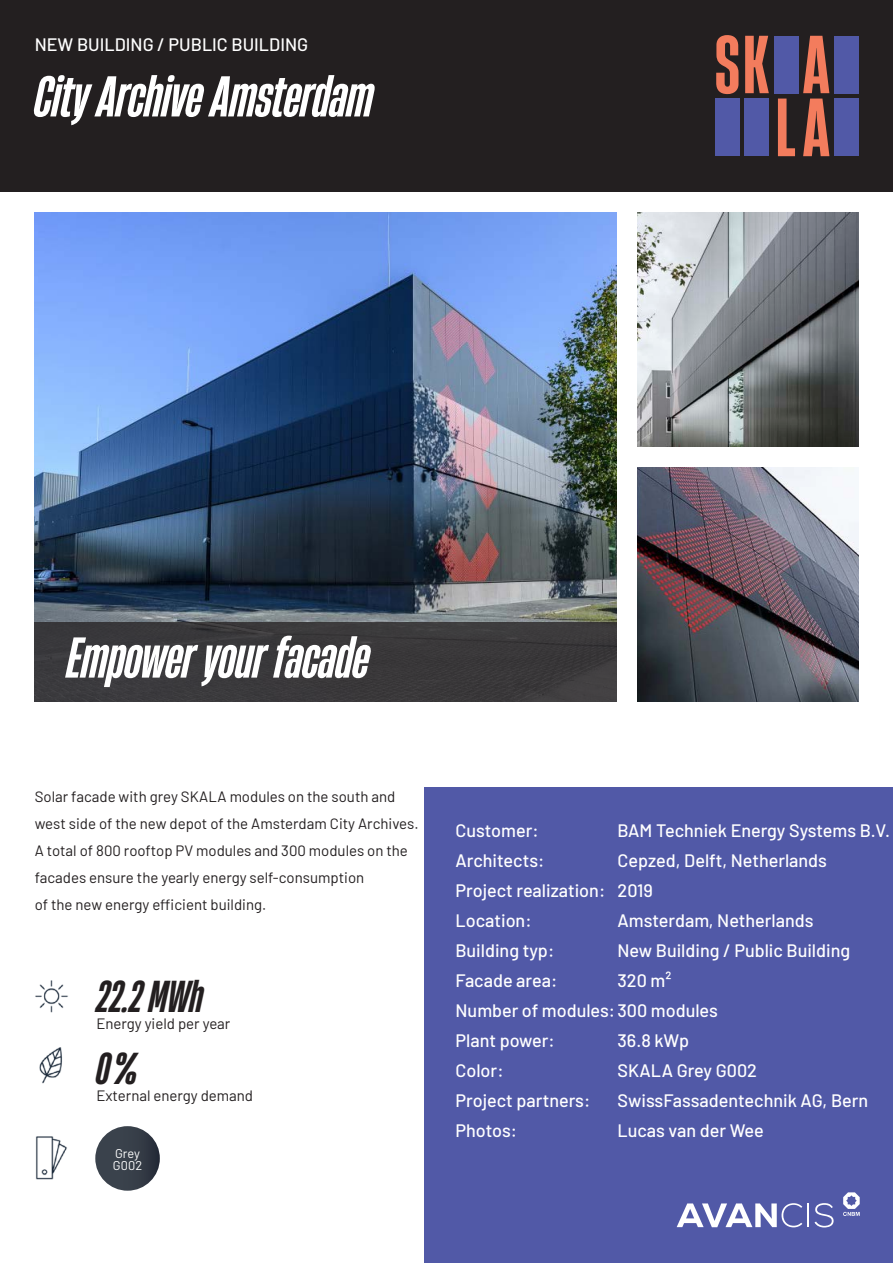
<style>
.page{position:relative;width:893px;height:1263px;background:#fff}
.page>*{position:absolute;margin:0;border:0;box-sizing:border-box;transform-origin:0 0}
.t1{font:italic 700 54px "Heading Now 36";color:#fff}
.t2{font:italic 700 42px "Heading Now 36";color:#231f20}
.t3{font:500 18px "Barlow";color:#fff}
.t4{font:15px/27px "Barlow";color:#231f20}
.t5{font:12.75px/12.8px "Barlow";color:#fff}
</style>
<div class="page">
<div style="left:424px;top:787px;width:469px;height:476px;background:#5159a7"></div>
<div style="left:0;top:0;width:893px;height:191px;background:#231f20"></div>
<img style="left:638px;top:468px;width:221px;height:234px">
<img style="left:34px;top:213px;width:583px;height:409px">
<img style="left:638px;top:213px;width:221px;height:233px">
<img style="left:35px;top:980px;width:33px;height:33px">
<img style="left:39px;top:1047px;width:23px;height:37px">
<img style="left:35px;top:1136px;width:32px;height:44px">
<svg style="left:677px;top:1203px;width:125px;height:24px"></svg>
<hr style="left:807px;top:1203px;width:2px;height:24px;background:#fff">
<svg style="left:814px;top:1203px;width:20px;height:24px"></svg>
<svg style="left:843px;top:1192px;width:17px;height:24px"></svg>
<div style="left:34px;top:622px;width:583px;height:80px;background:#3a393b"></div>
<svg style="left:95px;top:1126px;width:65px;height:65px"></svg>
<div style="left:774px;top:36px;width:25px;height:57px;background:#5159a7"></div>
<div style="left:834px;top:36px;width:24px;height:57px;background:#5159a7"></div>
<div style="left:715px;top:99px;width:24px;height:57px;background:#5159a7"></div>
<div style="left:745px;top:99px;width:24px;height:57px;background:#5159a7"></div>
<div style="left:834px;top:99px;width:24px;height:57px;background:#5159a7"></div>
<svg style="left:803px;top:36px;width:26px;height:57px"></svg>
<svg style="left:803px;top:99px;width:26px;height:57px"></svg>
<svg style="left:778px;top:99px;width:17px;height:57px"></svg>
<svg style="left:745px;top:36px;width:24px;height:57px"></svg>
<svg style="left:716px;top:35px;width:22px;height:59px"></svg>
<p class="t3" style="left:35px;top:32px;width:275px">NEW BUILDING / PUBLIC BUILDING</p>
<p class="t1" style="left:35px;top:59px;width:340px">City Archive Amsterdam</p>
<p class="t1" style="left:67px;top:620px;width:304px">Empower your facade</p>
<p class="t4" style="left:35px;top:782px;width:385px">Solar facade with grey SKALA modules on the south and west side of the new depot of the Amsterdam City Archives.<br>A total of 800 rooftop PV modules and 300 modules on the facades ensure the yearly energy self-consumption</p>
<p class="t4" style="left:35px;top:890px;width:233px">of the new energy efficient building.</p>
<p class="t2" style="left:96px;top:967px;width:109px">22.2 MWh</p>
<p class="t4" style="left:96px;top:1009px;width:135px">Energy yield per year</p>
<p class="t2" style="left:96px;top:1039px;width:43px">0 %</p>
<p class="t4" style="left:96px;top:1081px;width:158px">External energy demand</p>
<p class="t5" style="left:113px;top:1146px;width:31px">Grey<br>G002</p>
<p class="t3" style="left:455px;top:817px;width:85px">Customer:</p>
<p class="t3" style="left:617px;top:817px;width:274px">BAM Techniek Energy Systems B.V.</p>
<p class="t3" style="left:455px;top:847px;width:90px">Architects:</p>
<p class="t3" style="left:617px;top:847px;width:211px">Cepzed, Delft, Netherlands</p>
<p class="t3" style="left:455px;top:877px;width:199px">Project realization: 2019</p>
<p class="t3" style="left:455px;top:907px;width:78px">Location:</p>
<p class="t3" style="left:617px;top:907px;width:197px">Amsterdam, Netherlands</p>
<p class="t3" style="left:455px;top:937px;width:100px">Building typ:</p>
<p class="t3" style="left:617px;top:937px;width:234px">New Building / Public Building</p>
<p class="t3" style="left:455px;top:967px;width:103px">Facade area:</p>
<p class="t3" style="left:617px;top:967px;width:55px">320 m²</p>
<p class="t3" style="left:455px;top:997px;width:264px">Number of modules: 300 modules</p>
<p class="t3" style="left:455px;top:1027px;width:101px">Plant power:</p>
<p class="t3" style="left:617px;top:1027px;width:73px">36.8 kWp</p>
<p class="t3" style="left:455px;top:1057px;width:50px">Color:</p>
<p class="t3" style="left:617px;top:1057px;width:141px">SKALA Grey G002</p>
<p class="t3" style="left:455px;top:1087px;width:136px">Project partners:</p>
<p class="t3" style="left:617px;top:1087px;width:252px">SwissFassadentechnik AG, Bern</p>
<p class="t3" style="left:455px;top:1117px;width:63px">Photos:</p>
<p class="t3" style="left:617px;top:1117px;width:148px">Lucas van der Wee</p>
</div>
